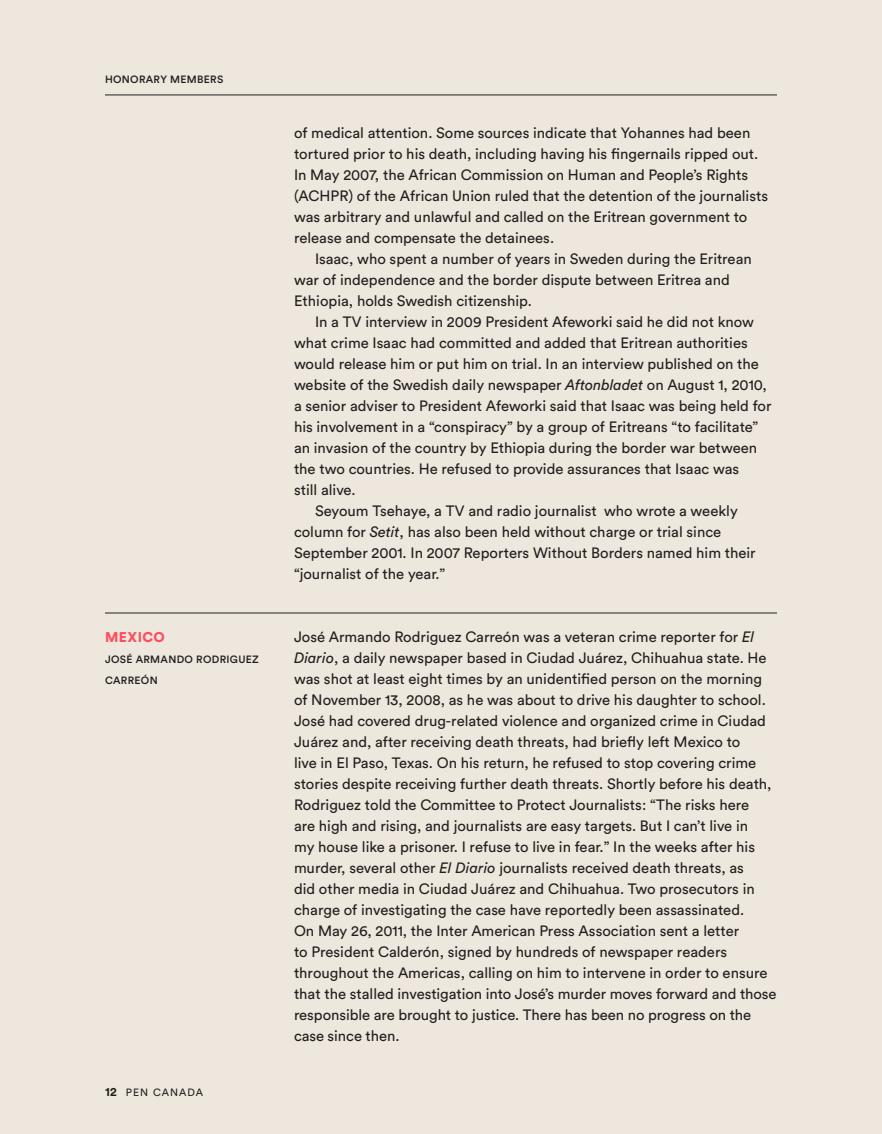
<style>
.page{position:relative;width:882px;height:1134px;background:#eee7dd}
.page>*{position:absolute;margin:0;border:0;box-sizing:border-box;transform-origin:0 0}
.t1{font:14.88px/21px "Circular Std";color:#231f20}
.t2{font:900 14px "Circular Std";letter-spacing:.03em;color:#fc4f5e}
.t3{font:500 10.5px/21px "Circular Std";letter-spacing:.03em;color:#231f20}
.t4{font:10.5px "Circular Std";letter-spacing:.1em;color:#231f20}
.s1{font-weight:700;font-size:12.25px}
.s2{font-style:italic}
</style>
<div class="page">
<hr style="left:105px;top:94px;width:672px;height:1px;background:#231f20">
<hr style="left:105px;top:613px;width:672px;height:1px;background:#231f20">
<p class="t3" style="left:105px;top:69px;width:120px">HONORARY MEMBERS</p>
<p class="t2" style="left:105px;top:628px;width:61px">MEXICO</p>
<p class="t3" style="left:105px;top:649px;width:155px">JOSÉ ARMANDO RODRIGUEZ<br>CARREÓN</p>
<p class="t4" style="left:105px;top:1086px;width:100px"><span class="s1">12</span> PEN CANADA</p>
<p class="t1" style="left:294px;top:122px;width:476px">of medical attention. Some sources indicate that Yohannes had been tortured prior to his death, including having his fingernails ripped out.<br>In May 2007, the African Commission on Human and People’s Rights (ACHPR) of the African Union ruled that the detention of the journalists was arbitrary and unlawful and called on the Eritrean government to release and compensate the detainees.</p>
<p class="t1" style="left:294px;top:248px;width:459px;text-indent:21px">Isaac, who spent a number of years in Sweden during the Eritrean war of independence and the border dispute between Eritrea and<br>Ethiopia, holds Swedish citizenship.</p>
<p class="t1" style="left:294px;top:311px;width:479px;text-indent:21px">In a TV interview in 2009 President Afeworki said he did not know what crime Isaac had committed and added that Eritrean authorities would release him or put him on trial. In an interview published on the website of the Swedish daily newspaper <span class="s2">Aftonbladet</span> on August 1, 2010, a senior adviser to President Afeworki said that Isaac was being held for his involvement in a “conspiracy” by a group of Eritreans “to facilitate” an invasion of the country by Ethiopia during the border war between the two countries. He refused to provide assurances that Isaac was<br>still alive.</p>
<p class="t1" style="left:294px;top:500px;width:463px;text-indent:21px">Seyoum Tsehaye, a TV and radio journalist who wrote a weekly column for <span class="s2">Setit</span>, has also been held without charge or trial since September 2001. In 2007 Reporters Without Borders named him their “journalist of the year.”</p>
<p class="t1" style="left:294px;top:626px;width:484px">José Armando Rodriguez Carreón was a veteran crime reporter for <span class="s2">El Diario</span>, a daily newspaper based in Ciudad Juárez, Chihuahua state. He was shot at least eight times by an unidentified person on the morning of November 13, 2008, as he was about to drive his daughter to school.<br>José had covered drug-related violence and organized crime in Ciudad Juárez and, after receiving death threats, had briefly left Mexico to<br>live in El Paso, Texas. On his return, he refused to stop covering crime stories despite receiving further death threats. Shortly before his death, Rodriguez told the Committee to Protect Journalists: “The risks here<br>are high and rising, and journalists are easy targets. But I can’t live in<br>my house like a prisoner. I refuse to live in fear.” In the weeks after his murder, several other <span class="s2">El Diario</span> journalists received death threats, as<br>did other media in Ciudad Juárez and Chihuahua. Two prosecutors in charge of investigating the case have reportedly been assassinated.<br>On May 26, 2011, the Inter American Press Association sent a letter<br>to President Calderón, signed by hundreds of newspaper readers throughout the Americas, calling on him to intervene in order to ensure that the stalled investigation into José’s murder moves forward and those responsible are brought to justice. There has been no progress on the case since then.</p>
</div>
